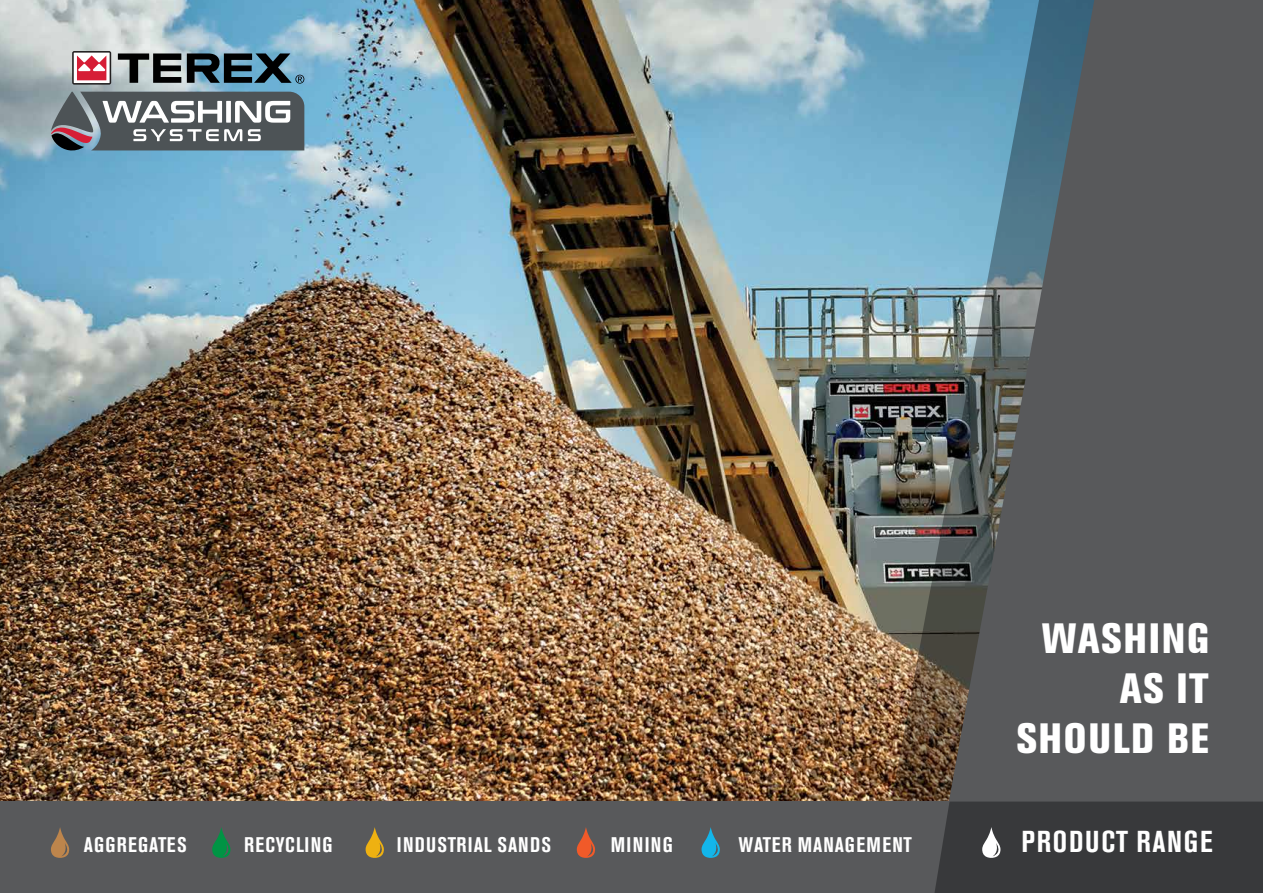
<style>
.page{position:relative;width:1263px;height:893px;background:#fff}
.page>*{position:absolute;margin:0;border:0;box-sizing:border-box;transform-origin:0 0}
.t1{font:800 condensed 42px/50.4px "Akzidenz Grotesk Pro";letter-spacing:.04em;color:#fff;text-align:right}
.t2{font:700 condensed 30px "Akzidenz Grotesk Pro";letter-spacing:.06em;color:#fff}
.t3{font:700 condensed 21px "Akzidenz Grotesk Pro";letter-spacing:.06em;color:#fff}
</style>
<div class="page">
<img style="left:0;top:0;width:872px;height:801px">
<img style="left:872px;top:0;width:60px;height:801px">
<svg style="left:932px;top:0;width:331px;height:801px;fill:#58595b"></svg>
<div style="left:0;top:801px;width:1263px;height:92px;background:#58595b"></div>
<svg style="left:51px;top:827px;width:19px;height:31px"></svg>
<svg style="left:212px;top:827px;width:19px;height:31px"></svg>
<svg style="left:366px;top:827px;width:18px;height:31px"></svg>
<svg style="left:577px;top:827px;width:18px;height:31px"></svg>
<svg style="left:701px;top:827px;width:19px;height:31px"></svg>
<div style="left:934px;top:801px;width:329px;height:92px;background:#38393b"></div>
<svg style="left:72px;top:51px;width:39px;height:34px"></svg>
<svg style="left:118px;top:53px;width:63px;height:30px"></svg>
<svg style="left:187px;top:53px;width:117px;height:31px"></svg>
<svg style="left:51px;top:92px;width:253px;height:59px"></svg>
<h1 class="t1" style="left:1017px;top:612px;width:194px">WASHING<br>AS IT<br>SHOULD BE</h1>
<p class="t3" style="left:84px;top:831px;width:104px">AGGREGATES</p>
<p class="t3" style="left:244px;top:831px;width:90px">RECYCLING</p>
<p class="t3" style="left:397px;top:831px;width:156px">INDUSTRIAL SANDS</p>
<p class="t3" style="left:611px;top:831px;width:64px">MINING</p>
<p class="t3" style="left:739px;top:831px;width:175px">WATER MANAGEMENT</p>
<h2 class="t2" style="left:1021px;top:822px;width:193px">PRODUCT RANGE</h2>
</div>
